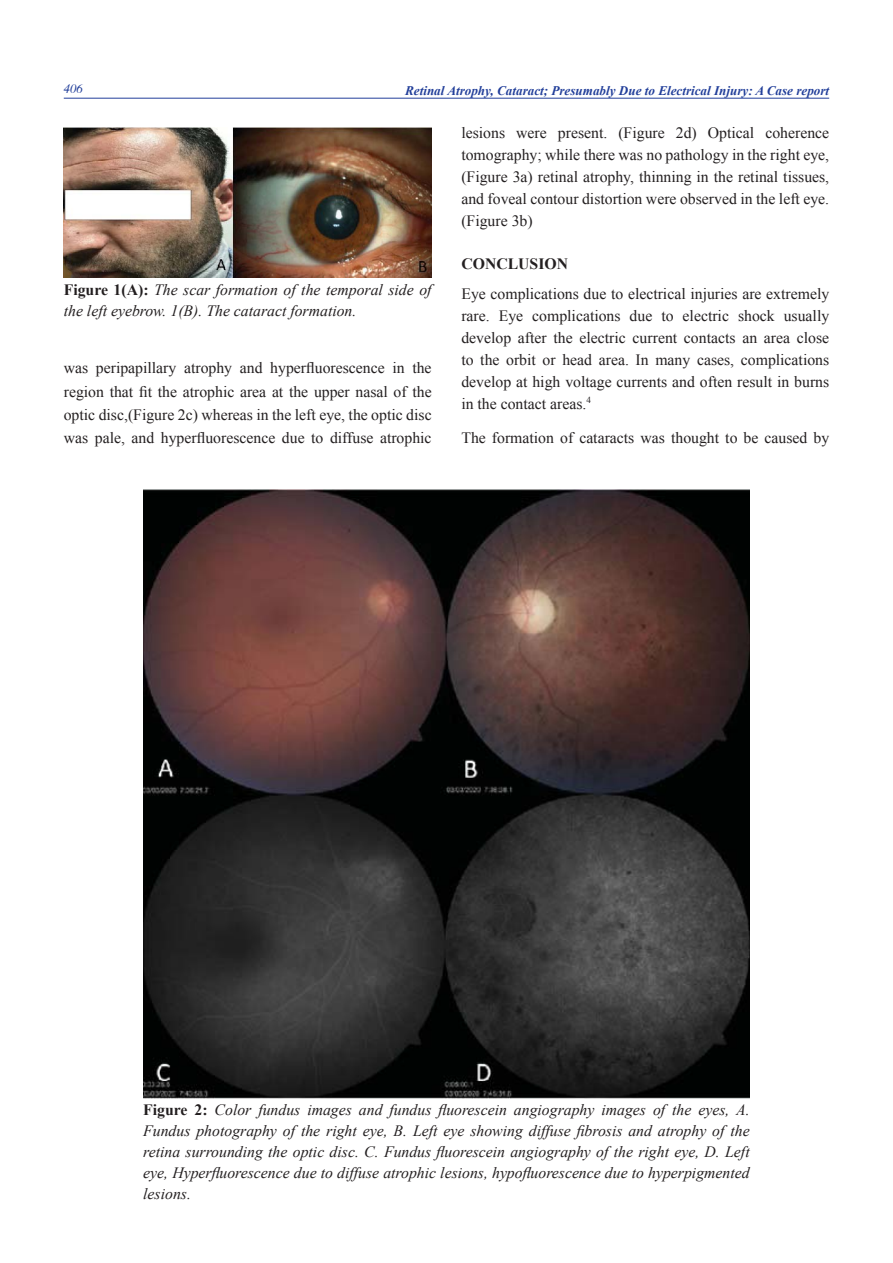
<style>
.page{position:relative;width:893px;height:1263px;background:#fff}
.page>*{position:absolute;margin:0;border:0;box-sizing:border-box;transform-origin:0 0}
.t1{font:15.75px/21.9px "Times New Roman";color:#231f20;text-align:justify}
.t2{font:italic 15.75px/21px "Times New Roman";color:#231f20}
.t3{font:italic 700 13.2px "Times New Roman";color:#223f9a}
.t4{font:italic 12.75px "Times";color:#223f9a}
.s1{font-weight:700;font-style:normal}
.s2{font-weight:700}
</style>
<div class="page">
<img style="left:64px;top:128px;width:368px;height:150px">
<img style="left:143px;top:489px;width:607px;height:609px">
<hr style="left:64px;top:98px;width:765px;height:1px;background:#223f9a">
<p class="t4" style="left:64px;top:84px;width:21px">406</p>
<p class="t3" style="left:405px;top:84px;width:426px">Retinal Atrophy, Cataract; Presumably Due to Electrical Injury: A Case report</p>
<p class="t2" style="left:64px;top:279px;width:369px"><span class="s1">Figure 1(A):</span> The scar formation of the temporal side of the left eyebrow. 1(B). The cataract formation.</p>
<p class="t1" style="left:64px;top:356px;width:369px;line-height:23.2px">was peripapillary atrophy and hyperfluorescence in the region that fit the atrophic area at the upper nasal of the optic disc,(Figure 2c) whereas in the left eye, the optic disc was pale, and hyperfluorescence due to diffuse atrophic</p>
<p class="t1" style="left:461px;top:122px;width:369px">lesions were present. (Figure 2d) Optical coherence tomography; while there was no pathology in the right eye, (Figure 3a) retinal atrophy, thinning in the retinal tissues, and foveal contour distortion were observed in the left eye. (Figure 3b)</p>
<p class="t1" style="left:461px;top:249px;width:369px;line-height:30.3px"><span class="s2">CONCLUSION<br></span>Eye complications due to electrical injuries are extremely</p>
<p class="t1" style="left:461px;top:305px;width:369px">rare. Eye complications due to electric shock usually develop after the electric current contacts an area close to the orbit or head area. In many cases, complications develop at high voltage currents and often result in burns in the contact areas.<sup>4</sup></p>
<p class="t1" style="left:461px;top:427px;width:369px">The formation of cataracts was thought to be caused by</p>
<p class="t2" style="left:143px;top:1099px;width:608px;text-align:justify"><span class="s1">Figure 2:</span> Color fundus images and fundus fluorescein angiography images of the eyes, A.<br>Fundus photography of the right eye, B. Left eye showing diffuse fibrosis and atrophy of the retina surrounding the optic disc. C. Fundus fluorescein angiography of the right eye, D. Left eye, Hyperfluorescence due to diffuse atrophic lesions, hypofluorescence due to hyperpigmented lesions.</p>
</div>
